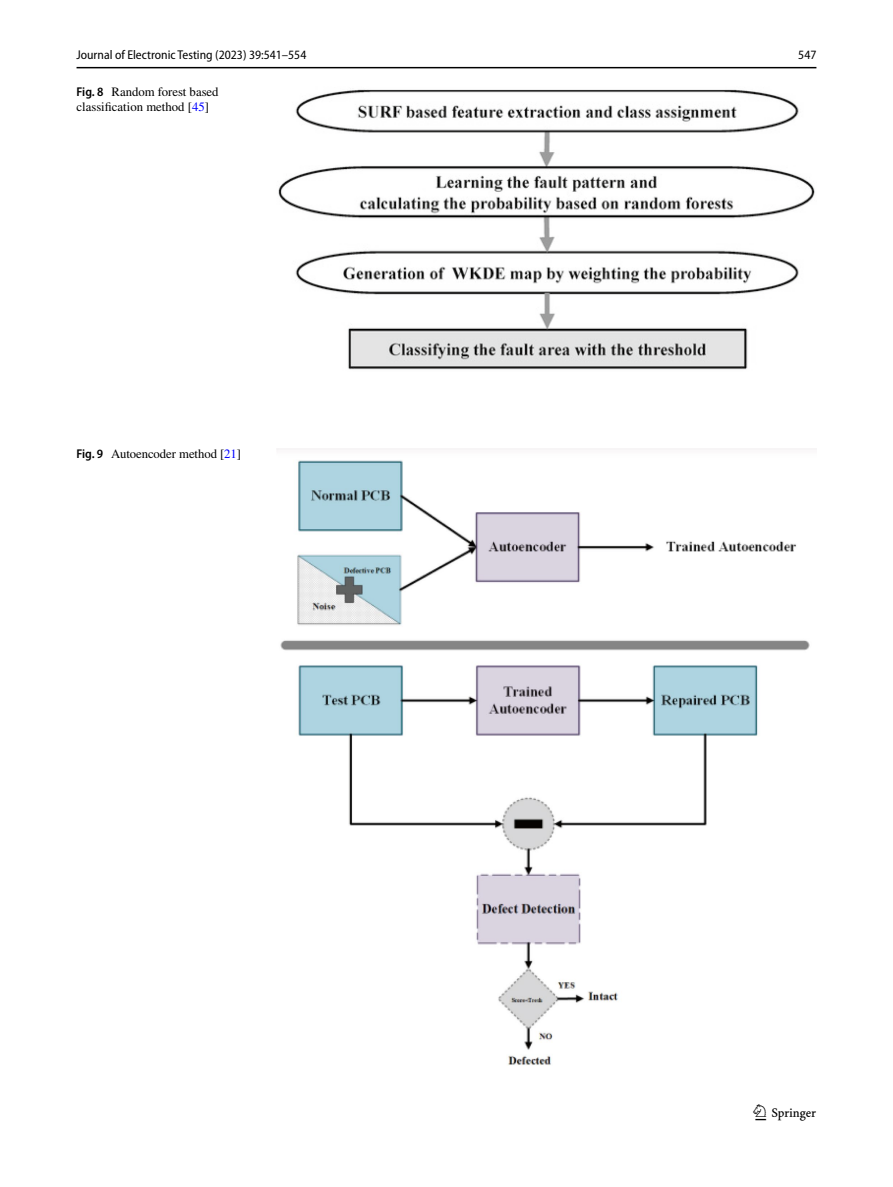
<style>
.page{position:relative;width:893px;height:1187px;background:#fff}
.page>*{position:absolute;margin:0;border:0;box-sizing:border-box;transform-origin:0 0}
.t1{font:22.5px "Springnew Regular 3";color:#000}
.t2{font:12.75px/15px "STIX";color:#000}
.t3{font:semi-condensed 12.75px "Myriad Pro";color:#000}
.s1{font-family:"Myriad Pro";font-weight:600;font-stretch:semi-condensed}
.s2{color:#00f}
</style>
<div class="page">
<hr style="left:77px;top:67px;width:739px;height:1px;background:#000">
<img style="left:278px;top:89px;width:537px;height:281px">
<img style="left:277px;top:448px;width:533px;height:618px">
<p class="t3" style="left:77px;top:48px;width:231px">Journal of Electronic Testing (2023) 39:541–554</p>
<p class="t3" style="left:798px;top:48px;width:20px">547</p>
<p class="t2" style="left:77px;top:85px;width:144px"><span class="s1">Fig. 8</span> Random forest based classification method [<span class="s2">45</span>]</p>
<p class="t2" style="left:77px;top:447px;width:166px"><span class="s1">Fig. 9</span> Autoencoder method [<span class="s2">21</span>]</p>
<h1 class="t1" style="left:755px;top:1104px;width:62px">1 3</h1>
</div>
